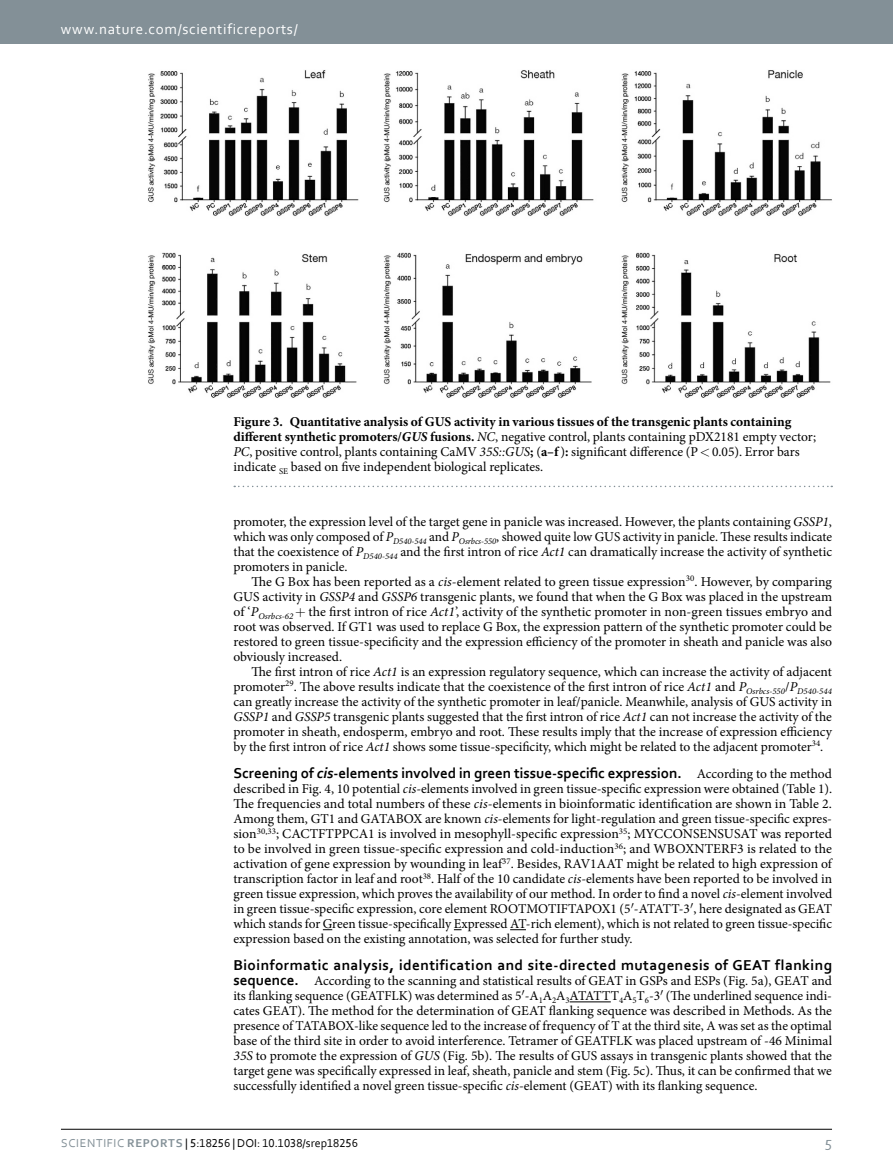
<style>
.page{position:relative;width:893px;height:1174px;background:#fff}
.page>*{position:absolute;margin:0;border:0;box-sizing:border-box;transform-origin:0 0}
.t1{font:700 15px "Hgfpwn Corbel";color:#000}
.t2{font:700 15px "Hgfpwn Corbel";letter-spacing:.025em;color:#000}
.t3{font:15px "Prbvlc Corbel";letter-spacing:.045em;color:#fff}
.t4{font:15px "Rslpkn Corbel";color:#839097}
.t5{font:13.5px/15px "Dscycn Minion Pro";color:#000;text-align:justify}
.t6{font:700 13.5px "Djrxlf Minion Pro";color:#000}
.t7{font:12px "Vmdtkf Fjcljs Nqbkdk Bdchst Ngrymy Dwxlrv Corbel";color:#000}
.s1{font-family:"Djrxlf Minion Pro";font-weight:700}
.s2{font-family:"Lxrqgn Minion Pro";font-weight:700;font-style:italic}
.s3{font-family:"Hsmkns Minion Pro";font-style:italic}
.s4{font-family:"Rvrmms Corbel";font-style:italic}
.s5{font-family:"Dscycn Minion Pro";font-weight:400;font-size:13.5px}
.s6{font-family:"Hgfpwn Corbel";font-weight:700;font-size:15px}
.s7{font-family:"Rgykxg Corbel";color:#839097}
.s8{font-family:"Rtqsmq Corbel";font-weight:700;color:#839097}
</style>
<div class="page">
<div style="left:0;top:0;width:893px;height:43px;background:#839097"></div>
<hr style="left:61px;top:1129px;width:771px;height:1px;background:#000">
<svg style="left:510px;top:929px;width:16px;height:1px"></svg>
<hr style="left:570px;top:1001px;width:41px;height:1px;background:#000">
<img style="left:148px;top:70px;width:684px;height:328px">
<svg style="left:234px;top:485px;width:598px;height:2px"></svg>
<p class="t3" style="left:61px;top:19px;width:238px">www.nature.com/scientificreports/</p>
<p class="t6" style="left:233px;top:412px;width:559px">Figure 3. Quantitative analysis of GUS activity in various tissues of the transgenic plants containing</p>
<p class="t5" style="left:233px;top:429px;width:584px;text-align:left"><span class="s1">different synthetic promoters/</span><span class="s2">GUS</span> <span class="s1">fusions.</span> <span class="s3">NC</span>, negative control, plants containing pDX2181 empty vector;<br><span class="s3">PC</span>, positive control, plants containing CaMV <span class="s3">35S::GUS</span><span class="s1">;</span> (<span class="s1">a–f</span>)<span class="s1">:</span> significant difference (P 0.05). Error bars indicate <sub>SE</sub> based on five independent biological replicates.</p>
<p class="t5" style="left:233px;top:514px;width:600px">promoter, the expression level of the target gene in panicle was increased. However, the plants containing <span class="s3">GSSP1</span>, which was only composed of <span class="s3">P</span><sub>D540-544</sub> and <span class="s3">P</span><sub>Osrbcs-550</sub>, showed quite low GUS activity in panicle. These results indicate that the coexistence of <span class="s3">P</span><sub>D540-544</sub> and the first intron of rice <span class="s3">Act1</span> can dramatically increase the activity of synthetic promoters in panicle.</p>
<p class="t5" style="left:233px;top:574px;width:600px;text-indent:18px">The G Box has been reported as a <span class="s3">cis</span>-element related to green tissue expression<sup>30</sup>. However, by comparing GUS activity in <span class="s3">GSSP4</span> and <span class="s3">GSSP6</span> transgenic plants, we found that when the G Box was placed in the upstream of ‘<span class="s3">P</span><sub>Osrbcs-62</sub> the first intron of rice <span class="s3">Act1</span>’, activity of the synthetic promoter in non-green tissues embryo and root was observed. If GT1 was used to replace G Box, the expression pattern of the synthetic promoter could be restored to green tissue-specificity and the expression efficiency of the promoter in sheath and panicle was also obviously increased.</p>
<p class="t5" style="left:233px;top:664px;width:600px;text-indent:18px">The first intron of rice <span class="s3">Act1</span> is an expression regulatory sequence, which can increase the activity of adjacent promoter<sup>29</sup>. The above results indicate that the coexistence of the first intron of rice <span class="s3">Act1</span> and <span class="s3">P</span><sub>Osrbcs-550</sub>/<span class="s3">P</span><sub>D540-544 </sub>can greatly increase the activity of the synthetic promoter in leaf/panicle. Meanwhile, analysis of GUS activity in <span class="s3">GSSP1</span> and <span class="s3">GSSP5</span> transgenic plants suggested that the first intron of rice <span class="s3">Act1</span> can not increase the activity of the promoter in sheath, endosperm, embryo and root. These results imply that the increase of expression efficiency by the first intron of rice <span class="s3">Act1</span> shows some tissue-specificity, which might be related to the adjacent promoter<sup>34</sup>.</p>
<p class="t1" style="left:233px;top:764px;width:600px">Screening of <span class="s4">cis</span>-elements involved in green tissue-specific expression. <span class="s5">According to the method</span></p>
<p class="t5" style="left:233px;top:781px;width:600px">described in Fig. 4, 10 potential <span class="s3">cis</span>-elements involved in green tissue-specific expression were obtained (Table 1).<br>The frequencies and total numbers of these <span class="s3">cis</span>-elements in bioinformatic identification are shown in Table 2.<br>Among them, GT1 and GATABOX are known <span class="s3">cis</span>-elements for light-regulation and green tissue-specific expres&shy;sion<sup>30,33</sup>; CACTFTPPCA1 is involved in mesophyll-specific expression<sup>35</sup>; MYCCONSENSUSAT was reported to be involved in green tissue-specific expression and cold-induction<sup>36</sup>; and WBOXNTERF3 is related to the activation of gene expression by wounding in leaf<sup>37</sup>. Besides, RAV1AAT might be related to high expression of transcription factor in leaf and root<sup>38</sup>. Half of the 10 candidate <span class="s3">cis</span>-elements have been reported to be involved in green tissue expression, which proves the availability of our method. In order to find a novel <span class="s3">cis</span>-element involved in green tissue-specific expression, core element ROOTMOTIFTAPOX1 (5 -ATATT-3 , here designated as GEAT which stands for Green tissue-specifically Expressed AT-rich element), which is not related to green tissue-specific expression based on the existing annotation, was selected for further study.</p>
<p class="t2" style="left:233px;top:956px;width:600px">Bioinformatic analysis, identification and site-directed mutagenesis of GEAT flanking</p>
<p class="t5" style="left:233px;top:973px;width:600px"><span class="s6">sequence.</span> According to the scanning and statistical results of GEAT in GSPs and ESPs (Fig. 5a), GEAT and its flanking sequence (GEATFLK) was determined as 5 -A<sub>1</sub>A<sub>2</sub>A<sub>3</sub>ATATTT<sub>4</sub>A<sub>5</sub>T<sub>6</sub>-3 (The underlined sequence indi&shy;cates GEAT). The method for the determination of GEAT flanking sequence was described in Methods. As the presence of TATABOX-like sequence led to the increase of frequency of T at the third site, A was set as the optimal base of the third site in order to avoid interference. Tetramer of GEATFLK was placed upstream of -46 Minimal <span class="s3">35S</span> to promote the expression of <span class="s3">GUS</span> (Fig. 5b). The results of GUS assays in transgenic plants showed that the target gene was specifically expressed in leaf, sheath, panicle and stem (Fig. 5c). Thus, it can be confirmed that we successfully identified a novel green tissue-specific <span class="s3">cis</span>-element (GEAT) with its flanking sequence.</p>
<p class="t7" style="left:61px;top:1135px;width:298px"><span class="s7">SCIENTIFIC</span> <span class="s8">REPORTS</span> | 5:18256 | DOI: 10.1038/srep18256</p>
<p class="t4" style="left:825px;top:1132px;width:9px">5</p>
</div>
